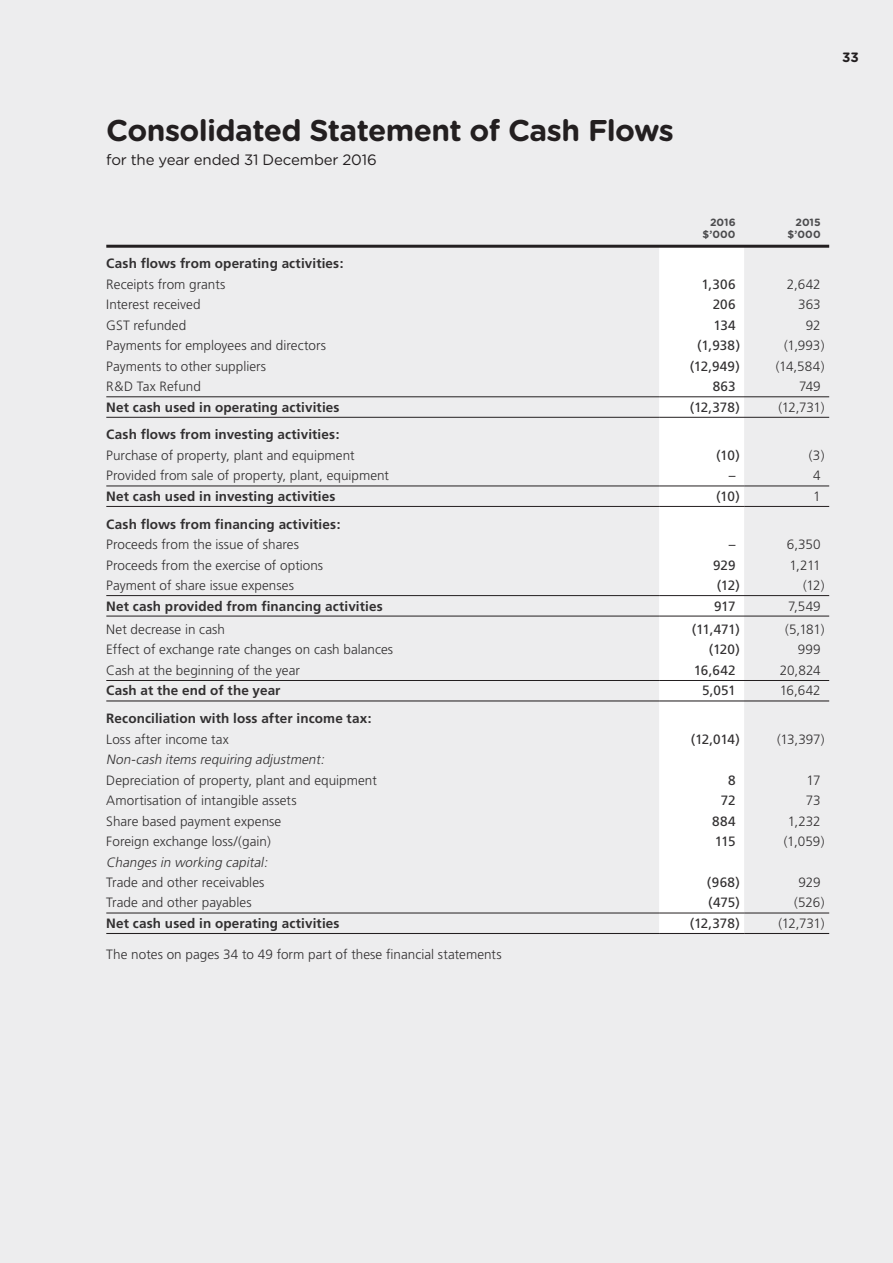
<style>
.page{position:relative;width:893px;height:1263px;background:#ededee}
.page>*{position:absolute;margin:0;border:0;box-sizing:border-box;transform-origin:0 0}
.t1{font:700 30px "Gotham Rounded";letter-spacing:-.025em;color:#231f20}
.t2{font:15px "Gotham Rounded";letter-spacing:-.01em;color:#231f20}
.t3{font:300 13.5px "Frutiger";color:#323031}
.t4{font:700 13.5px "Frutiger";letter-spacing:.01em;color:#323031}
.t5{font:13.5px "Frutiger";letter-spacing:-.005em;color:#323031}
.t6{font:italic 300 13.5px "Frutiger";color:#323031}
.t7{font:700 13.5px "Gotham Rounded";color:#231f20}
.t8{font:700 10.5px/12px "Gotham Rounded";letter-spacing:.005em;color:#4c4c4e;text-align:right}
</style>
<div class="page">
<div style="left:659px;top:248px;width:85px;height:685px;background:#fff"></div>
<hr style="left:106px;top:397px;width:553px;height:1px;background:#231f20">
<hr style="left:106px;top:417px;width:553px;height:1px;background:#231f20">
<hr style="left:659px;top:397px;width:170px;height:1px;background:#231f20">
<hr style="left:659px;top:417px;width:170px;height:1px;background:#231f20">
<hr style="left:106px;top:486px;width:553px;height:1px;background:#231f20">
<hr style="left:106px;top:506px;width:553px;height:1px;background:#231f20">
<hr style="left:106px;top:595px;width:553px;height:1px;background:#231f20">
<hr style="left:106px;top:616px;width:553px;height:1px;background:#231f20">
<hr style="left:659px;top:595px;width:170px;height:1px;background:#231f20">
<hr style="left:659px;top:616px;width:170px;height:1px;background:#231f20">
<hr style="left:106px;top:680px;width:553px;height:1px;background:#231f20">
<hr style="left:106px;top:700px;width:553px;height:1px;background:#231f20">
<hr style="left:659px;top:680px;width:170px;height:1px;background:#231f20">
<hr style="left:659px;top:700px;width:170px;height:1px;background:#231f20">
<hr style="left:106px;top:913px;width:553px;height:1px;background:#231f20">
<hr style="left:106px;top:933px;width:553px;height:1px;background:#231f20">
<hr style="left:659px;top:913px;width:85px;height:1px;background:#231f20">
<hr style="left:659px;top:933px;width:85px;height:1px;background:#231f20">
<hr style="left:744px;top:913px;width:85px;height:1px;background:#231f20">
<hr style="left:744px;top:933px;width:85px;height:1px;background:#231f20">
<hr style="left:659px;top:486px;width:85px;height:1px;background:#231f20">
<hr style="left:659px;top:506px;width:85px;height:1px;background:#231f20">
<hr style="left:744px;top:486px;width:85px;height:1px;background:#231f20">
<hr style="left:744px;top:506px;width:85px;height:1px;background:#231f20">
<hr style="left:106px;top:245px;width:723px;height:3px;background:#231f20">
<p class="t7" style="left:842px;top:52px;width:18px">33</p>
<h1 class="t1" style="left:106px;top:117px;width:569px">Consolidated Statement of Cash Flows</h1>
<p class="t2" style="left:106px;top:152px;width:272px">for the year ended 31 December 2016</p>
<p class="t8" style="left:702px;top:216px;width:35px">2016 $’000</p>
<p class="t8" style="left:788px;top:216px;width:35px">2015 $’000</p>
<p class="t4" style="left:106px;top:258px;width:239px">Cash flows from operating activities:</p>
<p class="t3" style="left:106px;top:279px;width:121px">Receipts from grants</p>
<p class="t5" style="left:701px;top:279px;width:36px">1,306</p>
<p class="t3" style="left:787px;top:279px;width:35px">2,642</p>
<p class="t3" style="left:106px;top:299px;width:96px">Interest received</p>
<p class="t5" style="left:713px;top:299px;width:24px">206</p>
<p class="t3" style="left:798px;top:299px;width:24px">363</p>
<p class="t3" style="left:106px;top:320px;width:81px">GST refunded</p>
<p class="t5" style="left:713px;top:320px;width:24px">134</p>
<p class="t3" style="left:806px;top:320px;width:16px">92</p>
<p class="t3" style="left:106px;top:340px;width:221px">Payments for employees and directors</p>
<p class="t5" style="left:697px;top:340px;width:44px">(1,938)</p>
<p class="t3" style="left:784px;top:340px;width:42px">(1,993)</p>
<p class="t3" style="left:106px;top:361px;width:161px">Payments to other suppliers</p>
<p class="t5" style="left:690px;top:361px;width:52px">(12,949)</p>
<p class="t3" style="left:776px;top:361px;width:50px">(14,584)</p>
<p class="t3" style="left:106px;top:381px;width:96px">R&amp;D Tax Refund</p>
<p class="t5" style="left:713px;top:381px;width:24px">863</p>
<p class="t3" style="left:799px;top:381px;width:23px">749</p>
<p class="t4" style="left:106px;top:402px;width:235px">Net cash used in operating activities</p>
<p class="t5" style="left:690px;top:402px;width:52px">(12,378)</p>
<p class="t3" style="left:778px;top:402px;width:48px">(12,731)</p>
<p class="t4" style="left:106px;top:429px;width:235px">Cash flows from investing activities:</p>
<p class="t3" style="left:106px;top:450px;width:250px">Purchase of property, plant and equipment</p>
<p class="t5" style="left:716px;top:450px;width:26px">(10)</p>
<p class="t3" style="left:809px;top:450px;width:17px">(3)</p>
<p class="t3" style="left:106px;top:470px;width:284px">Provided from sale of property, plant, equipment</p>
<p class="t5" style="left:729px;top:470px;width:8px">–</p>
<p class="t3" style="left:813px;top:470px;width:9px">4</p>
<p class="t4" style="left:106px;top:491px;width:231px">Net cash used in investing activities</p>
<p class="t5" style="left:716px;top:491px;width:26px">(10)</p>
<p class="t3" style="left:813px;top:491px;width:9px">1</p>
<p class="t4" style="left:106px;top:518px;width:236px">Cash flows from financing activities:</p>
<p class="t3" style="left:106px;top:539px;width:194px">Proceeds from the issue of shares</p>
<p class="t5" style="left:729px;top:539px;width:8px">–</p>
<p class="t3" style="left:787px;top:539px;width:35px">6,350</p>
<p class="t3" style="left:106px;top:559px;width:218px">Proceeds from the exercise of options</p>
<p class="t5" style="left:713px;top:559px;width:24px">929</p>
<p class="t3" style="left:789px;top:559px;width:33px">1,211</p>
<p class="t3" style="left:106px;top:580px;width:189px">Payment of share issue expenses</p>
<p class="t5" style="left:717px;top:580px;width:25px">(12)</p>
<p class="t3" style="left:803px;top:580px;width:23px">(12)</p>
<p class="t4" style="left:106px;top:600px;width:278px">Net cash provided from financing activities</p>
<p class="t5" style="left:714px;top:600px;width:23px">917</p>
<p class="t3" style="left:788px;top:600px;width:34px">7,549</p>
<p class="t3" style="left:106px;top:624px;width:120px">Net decrease in cash</p>
<p class="t5" style="left:692px;top:624px;width:50px">(11,471)</p>
<p class="t3" style="left:785px;top:624px;width:41px">(5,181)</p>
<p class="t3" style="left:106px;top:644px;width:288px">Effect of exchange rate changes on cash balances</p>
<p class="t5" style="left:709px;top:644px;width:33px">(120)</p>
<p class="t3" style="left:798px;top:644px;width:24px">999</p>
<p class="t3" style="left:106px;top:665px;width:195px">Cash at the beginning of the year</p>
<p class="t5" style="left:694px;top:665px;width:43px">16,642</p>
<p class="t3" style="left:780px;top:665px;width:42px">20,824</p>
<p class="t4" style="left:106px;top:685px;width:176px">Cash at the end of the year</p>
<p class="t5" style="left:702px;top:685px;width:35px">5,051</p>
<p class="t3" style="left:780px;top:685px;width:42px">16,642</p>
<p class="t4" style="left:106px;top:713px;width:267px">Reconciliation with loss after income tax:</p>
<p class="t3" style="left:106px;top:733px;width:124px">Loss after income tax</p>
<p class="t5" style="left:691px;top:733px;width:51px">(12,014)</p>
<p class="t3" style="left:777px;top:733px;width:49px">(13,397)</p>
<p class="t6" style="left:106px;top:754px;width:222px">Non-cash items requiring adjustment:</p>
<p class="t3" style="left:106px;top:774px;width:272px">Depreciation of property, plant and equipment</p>
<p class="t5" style="left:728px;top:774px;width:9px">8</p>
<p class="t3" style="left:807px;top:774px;width:16px">17</p>
<p class="t3" style="left:106px;top:795px;width:192px">Amortisation of intangible assets</p>
<p class="t5" style="left:721px;top:795px;width:17px">72</p>
<p class="t3" style="left:806px;top:795px;width:16px">73</p>
<p class="t3" style="left:106px;top:815px;width:177px">Share based payment expense</p>
<p class="t5" style="left:712px;top:815px;width:25px">884</p>
<p class="t3" style="left:788px;top:815px;width:34px">1,232</p>
<p class="t3" style="left:106px;top:836px;width:166px">Foreign exchange loss/(gain)</p>
<p class="t5" style="left:715px;top:836px;width:22px">115</p>
<p class="t3" style="left:784px;top:836px;width:42px">(1,059)</p>
<p class="t6" style="left:106px;top:856px;width:165px">Changes in working capital:</p>
<p class="t3" style="left:106px;top:877px;width:160px">Trade and other receivables</p>
<p class="t5" style="left:707px;top:877px;width:35px">(968)</p>
<p class="t3" style="left:799px;top:877px;width:24px">929</p>
<p class="t3" style="left:106px;top:897px;width:147px">Trade and other payables</p>
<p class="t5" style="left:708px;top:897px;width:33px">(475)</p>
<p class="t3" style="left:794px;top:897px;width:32px">(526)</p>
<p class="t4" style="left:106px;top:918px;width:235px">Net cash used in operating activities</p>
<p class="t5" style="left:690px;top:918px;width:52px">(12,378)</p>
<p class="t3" style="left:778px;top:918px;width:48px">(12,731)</p>
<p class="t3" style="left:106px;top:948px;width:397px">The notes on pages 34 to 49 form part of these financial statements</p>
</div>
